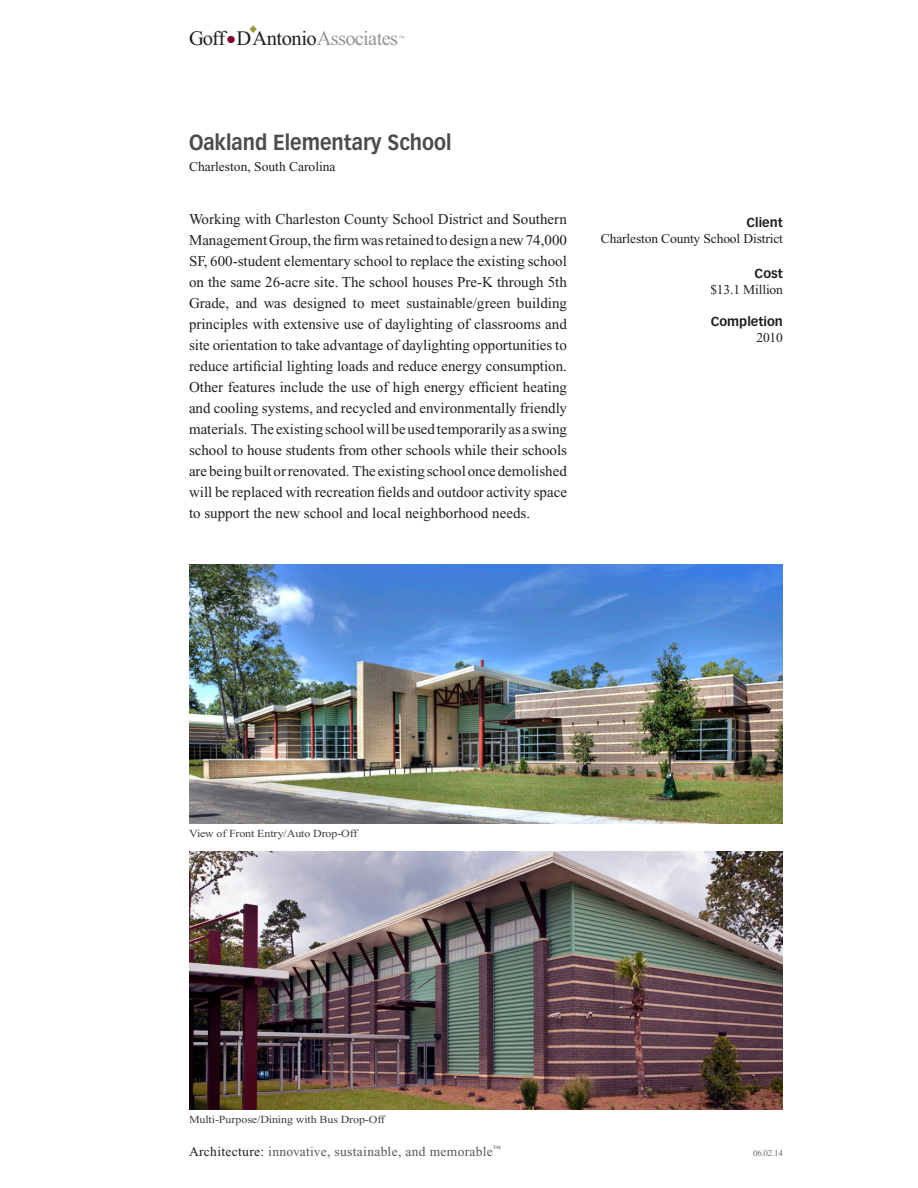
<style>
.page{position:relative;width:918px;height:1188px;background:#fff}
.page>*{position:absolute;margin:0;border:0;box-sizing:border-box;transform-origin:0 0}
.Heading_2{font:700 21.45px "Vectora LH";color:#4c4c4c;scale:.91 1}
.t1{font:20.55px "Times New Roman";letter-spacing:-.035em;color:#231f20}
.Body_Detail{font:15px/21px "Times New Roman";color:#231f20;text-align:justify}
.Slogan{font:13.5px "Times New Roman";letter-spacing:.025em;color:#57585a}
.Sidebar_Body{font:13.5px "Times New Roman";letter-spacing:-.01em;color:#231f20}
.Project_City{font:13.5px "Times New Roman";color:#231f20}
.Sidebar_Header{font:700 12.75px "Vectora LH";color:#231f20}
.t2{font:10.8px "Times New Roman";letter-spacing:-.01em;color:#3e3e3f;scale:1.11 1}
.t3{font:9px "Times New Roman";color:#6c6d70}
.t4{font:300 6px "Folio";color:#939598}
.s1{color:#820123}
.s2{color:#939598}
.s3{color:#231f20}
</style>
<div class="page">
<img style="left:189px;top:851px;width:594px;height:259px">
<img style="left:189px;top:564px;width:594px;height:260px">
<h2 class="t1" style="left:189px;top:24px;width:211px">Goff <span class="s1">●</span> DAntonio<span class="s2">Associates</span></h2>
<p class="t4" style="left:399px;top:34px;width:7px">™</p>
<p class="Heading_2" style="left:189px;top:130px;width:290px">Oakland Elementary School</p>
<p class="Project_City" style="left:189px;top:159px;width:148px">Charleston, South Carolina</p>
<p class="Body_Detail" style="left:189px;top:209px;width:380px">Working with Charleston County School District and Southern Management Group, the firm was retained to design a new 74,000<br>SF, 600-student elementary school to replace the existing school on the same 26-acre site. The school houses Pre-K through 5th Grade, and was designed to meet sustainable/green building principles with extensive use of daylighting of classrooms and site orientation to take advantage of daylighting opportunities to reduce artificial lighting loads and reduce energy consumption.<br>Other features include the use of high energy efficient heating and cooling systems, and recycled and environmentally friendly materials. The existing school will be used temporarily as a swing school to house students from other schools while their schools are being built or renovated. The existing school once demolished will be replaced with recreation fields and outdoor activity space to support the new school and local neighborhood needs.</p>
<p class="Sidebar_Header" style="left:746px;top:214px;width:38px">Client</p>
<p class="Sidebar_Body" style="left:601px;top:231px;width:184px">Charleston County School District</p>
<p class="Sidebar_Header" style="left:755px;top:266px;width:30px">Cost</p>
<p class="Sidebar_Body" style="left:710px;top:282px;width:74px">$13.1 Million</p>
<p class="Sidebar_Header" style="left:711px;top:313px;width:74px">Completion</p>
<p class="Sidebar_Body" style="left:756px;top:330px;width:28px">2010</p>
<p class="t2" style="left:189px;top:827px;width:153px">View of Front Entry/Auto Drop-Off</p>
<p class="t2" style="left:189px;top:1114px;width:178px">Multi-Purpose/Dining with Bus Drop-Off</p>
<p class="Slogan" style="left:189px;top:1144px;width:313px"><span class="s3">Architecture:</span> innovative, sustainable, and memorable<sup>™</sup></p>
<p class="t3" style="left:753px;top:1148px;width:31px">06.02.14</p>
</div>
